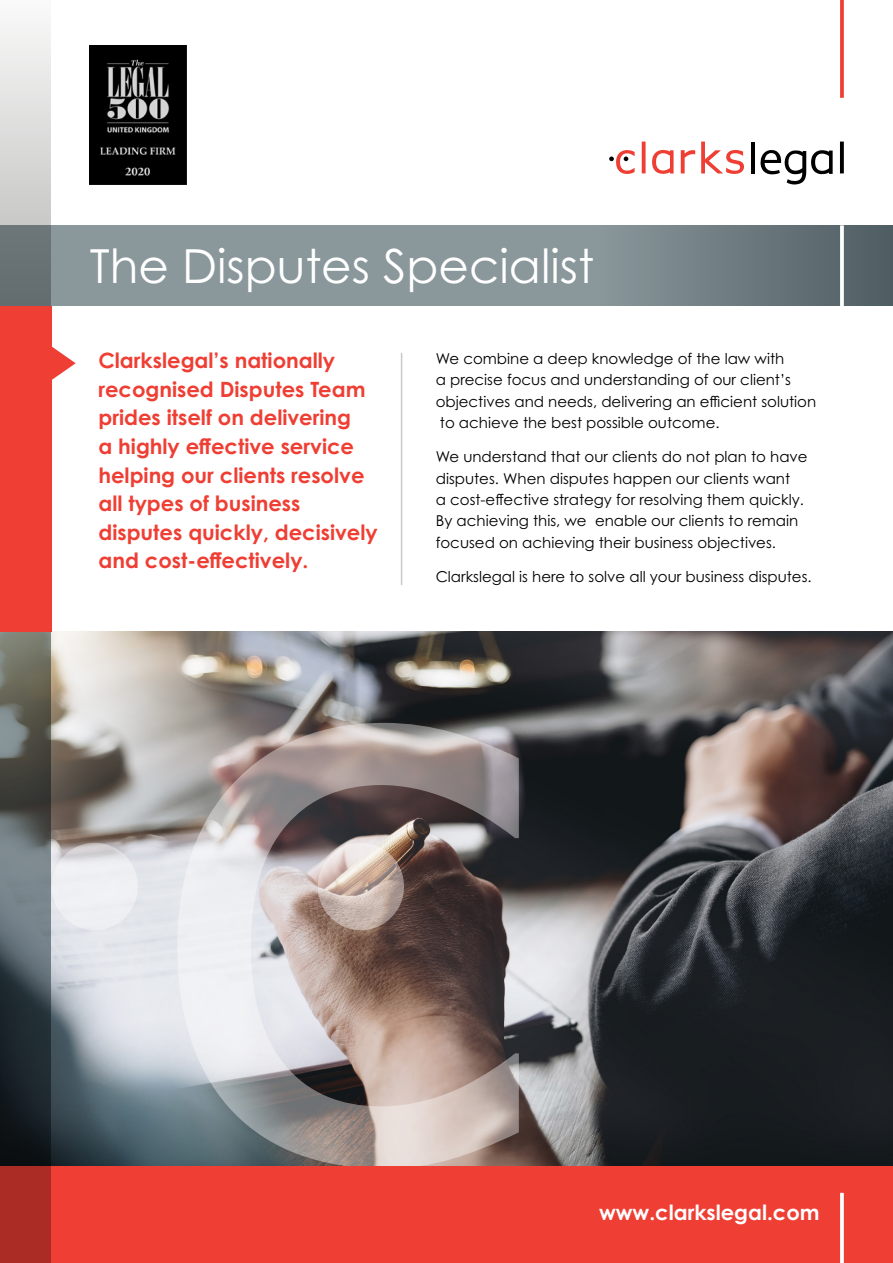
<style>
.page{position:relative;width:893px;height:1263px;background:#fff}
.page>*{position:absolute;margin:0;border:0;box-sizing:border-box;transform-origin:0 0}
.t1{font:46.95px "Century Gothic Pro";color:#fff}
.t2{font:700 21.15px/28.5px "Century Gothic Pro";color:#ef3e33}
.t3{font:700 21px "Century Gothic Pro";color:#fff}
.t4{font:15px/21.3px "Century Gothic Pro";color:#000}
</style>
<div class="page">
<svg style="left:0;top:23px;width:51px;height:202px;background:#dedede"></svg>
<img style="left:51px;top:631px;width:842px;height:536px">
<svg style="left:177px;top:723px;width:342px;height:444px;background:#9e9392"></svg>
<svg style="left:52px;top:843px;width:86px;height:87px;fill:#eeeff2"></svg>
<svg style="left:318px;top:843px;width:86px;height:87px;background:#ccbab1"></svg>
<div style="left:0;top:225px;width:893px;height:81px;background:#8a979b"></div>
<div style="left:0;top:225px;width:51px;height:81px;background:#687274"></div>
<div style="left:597px;top:225px;width:296px;height:81px;background:linear-gradient(to right,#8a979b,#4f5d62)"></div>
<hr style="left:401px;top:353px;width:1px;height:232px;background:#cac9c8">
<svg style="left:840px;top:225px;width:4px;height:81px"></svg>
<svg style="left:840px;top:0;width:4px;height:98px"></svg>
<svg style="left:0;top:631px;width:51px;height:536px;background:#4b5152"></svg>
<div style="left:0;top:306px;width:51px;height:325px;background:#ef3e33"></div>
<svg style="left:51px;top:330px;width:25px;height:67px"></svg>
<div style="left:0;top:1167px;width:893px;height:96px;background:#ef3e33"></div>
<div style="left:0;top:1167px;width:51px;height:96px;background:#ab2c24"></div>
<svg style="left:840px;top:1193px;width:4px;height:70px"></svg>
<svg style="left:642px;top:142px;width:4px;height:31px"></svg>
<svg style="left:840px;top:142px;width:4px;height:31px"></svg>
<svg style="left:652px;top:150px;width:22px;height:24px"></svg>
<svg style="left:760px;top:150px;width:73px;height:34px"></svg>
<svg style="left:701px;top:142px;width:43px;height:32px"></svg>
<svg style="left:681px;top:150px;width:14px;height:23px"></svg>
<hr style="left:751px;top:142px;width:4px;height:32px;background:#000">
<svg style="left:609px;top:150px;width:26px;height:24px"></svg>
<img style="left:90px;top:45px;width:96px;height:139px">
<h1 class="t1" style="left:90px;top:238px;width:506px">The Disputes Specialist</h1>
<h2 class="t2" style="left:98px;top:346px;width:281px">Clarkslegal’s nationally recognised Disputes Team prides itself on delivering<br>a highly effective service helping our clients resolve all types of business disputes quickly, decisively and cost-effectively.</h2>
<p class="t4" style="left:436px;top:348px;width:382px">We combine a deep knowledge of the law with<br>a precise focus and understanding of our client’s objectives and needs, delivering an efficient solution to achieve the best possible outcome.</p>
<p class="t4" style="left:436px;top:446px;width:373px">We understand that our clients do not plan to have disputes. When disputes happen our clients want<br>a cost-effective strategy for resolving them quickly.<br>By achieving this, we enable our clients to remain focused on achieving their business objectives.</p>
<p class="t4" style="left:436px;top:566px;width:377px">Clarkslegal is here to solve all your business disputes.</p>
<h3 class="t3" style="left:599px;top:1199px;width:222px">www.clarkslegal.com</h3>
</div>
